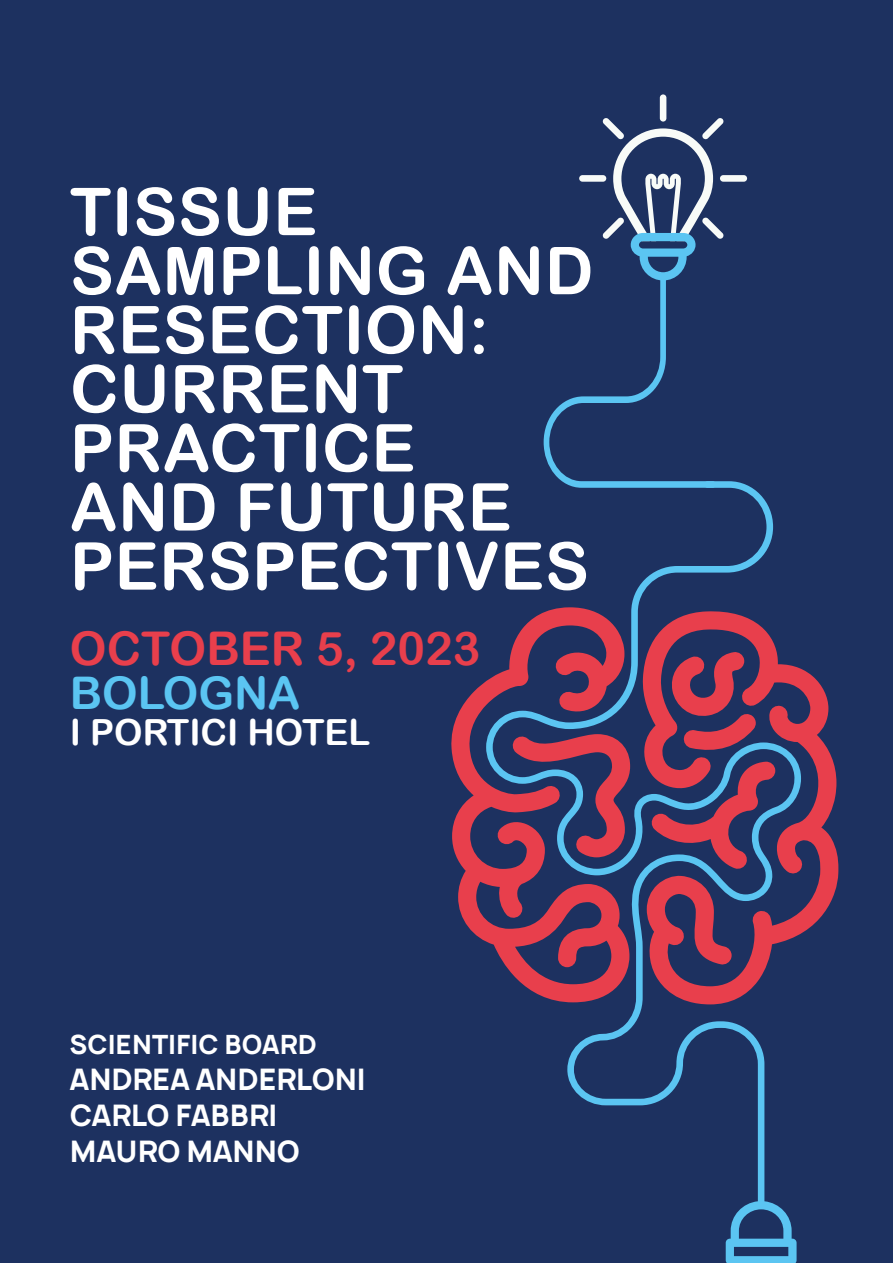
<style>
.page{position:relative;width:893px;height:1263px;background:#1d3160}
.page>*{position:absolute;margin:0;border:0;box-sizing:border-box;transform-origin:0 0}
.t1{font:66px/59.1px "Arial Rounded MT Bold";letter-spacing:.01em;color:#fff}
.t2{font:46.5px "Arial Rounded MT Bold";color:#e83f4c}
.t3{font:45px "Arial Rounded MT Bold";color:#5bc5f2}
.t4{font:36px "Arial Rounded MT Bold";color:#fff}
.t5{font:700 28.5px/36px "Manrope";color:#fff}
.t6{font:700 25.5px "Manrope";letter-spacing:.01em;color:#fff}
</style>
<div class="page">
<svg style="left:451px;top:681px;width:35px;height:261px;fill:#e73e4c"></svg>
<svg style="left:801px;top:669px;width:37px;height:265px"></svg>
<svg style="left:486px;top:481px;width:315px;height:782px"></svg>
<div style="left:720px;top:175px;width:27px;height:7px;background:#f8fbf8;border-radius:3px"></div>
<div style="left:660px;top:94px;width:6px;height:28px;background:#f8fbf8;border-radius:3px"></div>
<svg style="left:544px;top:118px;width:180px;height:370px"></svg>
<p class="t1" style="left:70px;top:181px;width:525px">TISSUE<br>SAMPLING AND<br>RESECTION:<br>CURRENT<br>PRACTICE<br>AND FUTURE<br>PERSPECTIVES</p>
<p class="t2" style="left:70px;top:621px;width:412px">OCTOBER 5, 2023</p>
<p class="t3" style="left:70px;top:666px;width:232px">BOLOGNA</p>
<p class="t4" style="left:70px;top:711px;width:302px">I PORTICI HOTEL</p>
<p class="t6" style="left:70px;top:1027px;width:248px">SCIENTIFIC BOARD</p>
<p class="t5" style="left:70px;top:1061px;width:297px">ANDREA ANDERLONI<br>CARLO FABBRI<br>MAURO MANNO</p>
</div>
